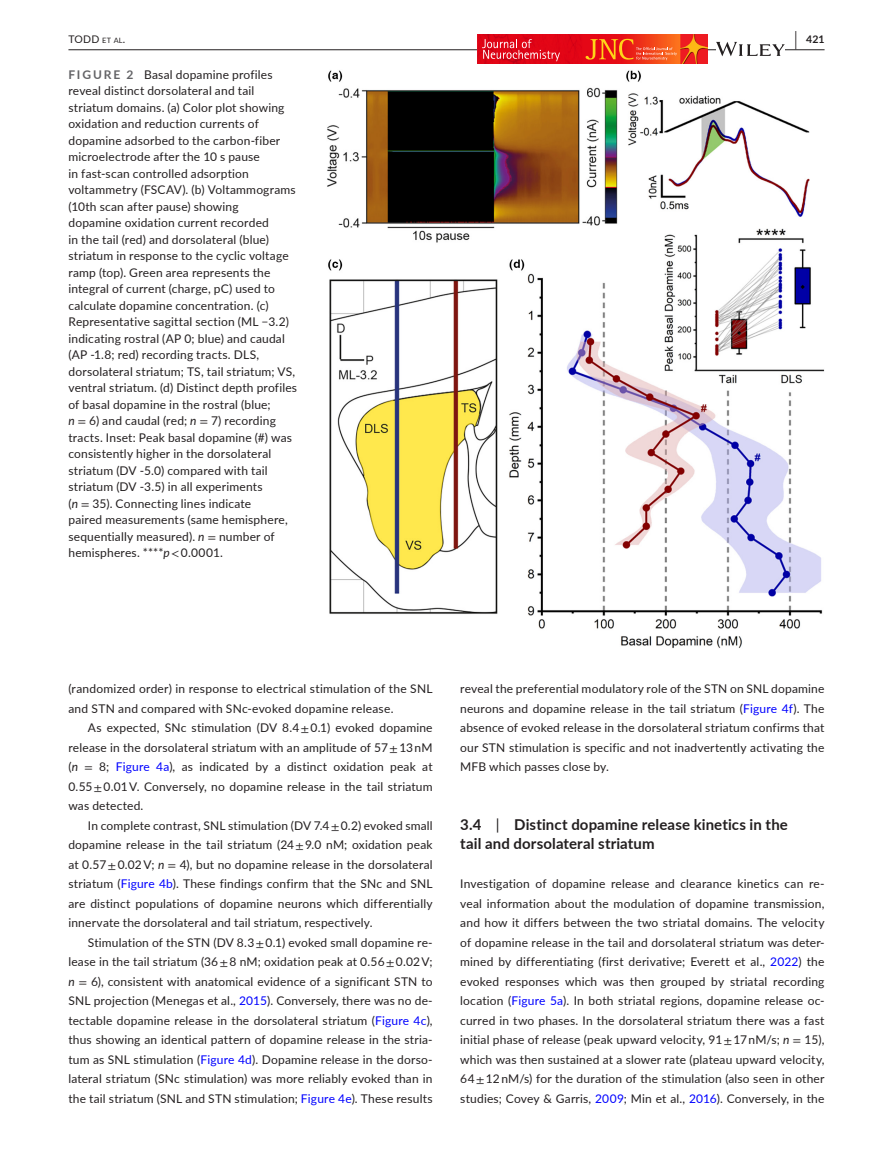
<style>
.page{position:relative;width:893px;height:1174px;background:#fff}
.page>*{position:absolute;margin:0;border:0;box-sizing:border-box;transform-origin:0 0}
.t1{font:700 15px/19.5px "Lato";letter-spacing:.005em;color:#231f20}
.t2{font:12px/19.5px "Lato";letter-spacing:.015em;color:#231f20;text-align:justify}
.t3{font:10.5px "Lato";color:#231f20}
.t4{font:700 10.5px "Lato";color:#231f20}
.s1{font-size:7.35px}
.s2{font-size:19.5px}
.s3{font-weight:700;color:#636366}
.s4{font-style:italic}
.s5{font-family:"STIX"}
.s6{color:#00f}
.s7{font-weight:400}
</style>
<div class="page">
<hr style="left:68px;top:49px;width:756px;height:1px;background:#231f20">
<img style="left:477px;top:34px;width:230px;height:30px">
<svg style="left:482px;top:39px;width:78px;height:22px;background:#e32e3c"></svg>
<svg style="left:586px;top:39px;width:91px;height:21px;background:#f05023"></svg>
<svg style="left:716px;top:42px;width:69px;height:14px"></svg>
<img style="left:327px;top:70px;width:497px;height:578px">
<p class="t3" style="left:68px;top:31px;width:58px">TODD <span class="s1">et al</span>.</p>
<p class="t4" style="left:795px;top:31px;width:31px"><span class="s2">|</span> 421</p>
<p class="t2" style="left:68px;top:66px;width:230px;line-height:16.5px;text-align:left"><span class="s3">FIGURE 2</span> Basal dopamine profiles reveal distinct dorsolateral and tail striatum domains. (a) Color plot showing oxidation and reduction currents of dopamine adsorbed to the carbon-fiber microelectrode after the 10 s pause<br>in fast-scan controlled adsorption voltammetry (FSCAV). (b) Voltammograms (10th scan after pause) showing<br>dopamine oxidation current recorded<br>in the tail (red) and dorsolateral (blue) striatum in response to the cyclic voltage ramp (top). Green area represents the integral of current (charge, pC) used to calculate dopamine concentration. (c)<br>Representative sagittal section (ML −3.2) indicating rostral (AP 0; blue) and caudal (AP -1.8; red) recording tracts. DLS, dorsolateral striatum; TS, tail striatum; VS, ventral striatum. (d) Distinct depth profiles of basal dopamine in the rostral (blue;<br><span class="s4">n</span> <span class="s5">=</span> 6) and caudal (red; <span class="s4">n</span> <span class="s5">=</span> 7) recording tracts. Inset: Peak basal dopamine (#) was consistently higher in the dorsolateral striatum (DV -5.0) compared with tail striatum (DV -3.5) in all experiments<br>(<span class="s4">n</span> <span class="s5">=</span> 35). Connecting lines indicate<br>paired measurements (same hemisphere, sequentially measured). <span class="s4">n</span> <span class="s5">=</span> number of hemispheres. ****<span class="s4">p</span><span class="s5">&lt;</span> 0.0001.</p>
<p class="t2" style="left:68px;top:678px;width:366px">(randomized order) in response to electrical stimulation of the SNL and STN and compared with SNc-evoked dopamine release.</p>
<p class="t2" style="left:68px;top:717px;width:366px;text-indent:20px">As expected, SNc stimulation (DV 8.4 <span class="s5">±</span> 0.1) evoked dopamine release in the dorsolateral striatum with an amplitude of 57 <span class="s5">±</span> 13 nM (<span class="s4">n</span> <span class="s5">=</span> 8; <span class="s6">Figure 4a</span>), as indicated by a distinct oxidation peak at 0.55 <span class="s5">±</span> 0.01 V. Conversely, no dopamine release in the tail striatum was detected.</p>
<p class="t2" style="left:68px;top:815px;width:366px;text-indent:20px">In complete contrast, SNL stimulation (DV 7.4 <span class="s5">±</span> 0.2) evoked small dopamine release in the tail striatum (24 <span class="s5">±</span> 9.0 nM; oxidation peak at 0.57 <span class="s5">±</span> 0.02 V; <span class="s4">n</span> <span class="s5">=</span> 4), but no dopamine release in the dorsolateral striatum (<span class="s6">Figure 4b</span>). These findings confirm that the SNc and SNL are distinct populations of dopamine neurons which differentially innervate the dorsolateral and tail striatum, respectively.</p>
<p class="t2" style="left:68px;top:932px;width:366px;text-indent:20px">Stimulation of the STN (DV 8.3 <span class="s5">±</span> 0.1) evoked small dopamine re&shy;lease in the tail striatum (36 <span class="s5">±</span> 8 nM; oxidation peak at 0.56 <span class="s5">±</span> 0.02 V; <span class="s4">n</span> <span class="s5">=</span> 6), consistent with anatomical evidence of a significant STN to SNL projection (Menegas et al., <span class="s6">2015</span>). Conversely, there was no de&shy;tectable dopamine release in the dorsolateral striatum (<span class="s6">Figure 4c</span>), thus showing an identical pattern of dopamine release in the stria&shy;tum as SNL stimulation (<span class="s6">Figure 4d</span>). Dopamine release in the dorso&shy;lateral striatum (SNc stimulation) was more reliably evoked than in the tail striatum (SNL and STN stimulation; <span class="s6">Figure 4e</span>). These results</p>
<p class="t2" style="left:460px;top:678px;width:366px">reveal the preferential modulatory role of the STN on SNL dopamine neurons and dopamine release in the tail striatum (<span class="s6">Figure 4f</span>). The absence of evoked release in the dorsolateral striatum confirms that our STN stimulation is specific and not inadvertently activating the MFB which passes close by.</p>
<p class="t1" style="left:460px;top:814px;width:329px">3.4 <span class="s7">|</span> Distinct dopamine release kinetics in the tail and dorsolateral striatum</p>
<p class="t2" style="left:460px;top:873px;width:366px">Investigation of dopamine release and clearance kinetics can re&shy;veal information about the modulation of dopamine transmission, and how it differs between the two striatal domains. The velocity of dopamine release in the tail and dorsolateral striatum was deter&shy;mined by differentiating (first derivative; Everett et al., <span class="s6">2022</span>) the evoked responses which was then grouped by striatal recording location (<span class="s6">Figure 5a</span>). In both striatal regions, dopamine release oc&shy;curred in two phases. In the dorsolateral striatum there was a fast initial phase of release (peak upward velocity, 91 <span class="s5">±</span> 17 nM/s; <span class="s4">n</span> <span class="s5">=</span> 15), which was then sustained at a slower rate (plateau upward velocity, 64 <span class="s5">±</span> 12 nM/s) for the duration of the stimulation (also seen in other studies; Covey &amp; Garris, <span class="s6">2009</span>; Min et al., <span class="s6">2016</span>). Conversely, in the</p>
</div>
